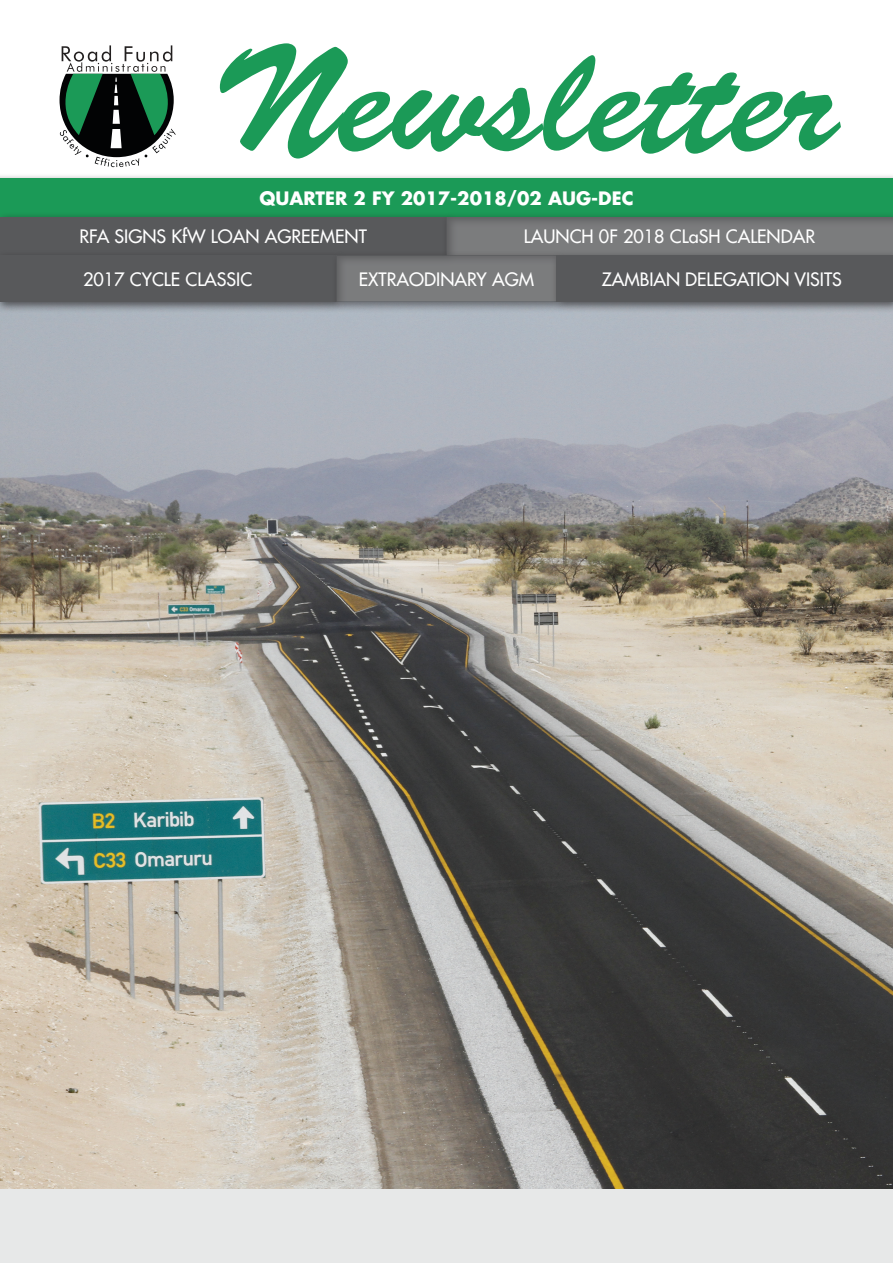
<style>
.page{position:relative;width:893px;height:1263px;background:#fff}
.page>*{position:absolute;margin:0;border:0;box-sizing:border-box;transform-origin:0 0}
.t1{font:151.5px "Brush Script Std";color:#1b9a57}
.t2{font:500 18px "Futura Std";color:#fff}
.t3{font:700 18px "Futura Std";color:#fff}
</style>
<div class="page">
<div style="left:0;top:1188px;width:893px;height:75px;background:#e7e8e8"></div>
<svg style="left:59px;top:45px;width:117px;height:122px"></svg>
<div style="left:0;top:173px;width:893px;height:55px;background:#231f20;opacity:.68"></div>
<div style="left:0;top:179px;width:893px;height:38px;background:#1b9a57"></div>
<div style="left:0;top:212px;width:458px;height:54px;background:#1b9253"></div>
<div style="left:0;top:217px;width:446px;height:38px;background:#58595b"></div>
<div style="left:441px;top:212px;width:452px;height:54px;background:#231f20;opacity:.68"></div>
<svg style="left:446px;top:217px;width:447px;height:33px;background:#777879"></svg>
<img style="left:0;top:313px;width:893px;height:875px">
<div style="left:0;top:250px;width:347px;height:63px;background:#231f20;opacity:.68"></div>
<div style="left:0;top:255px;width:336px;height:47px;background:#58595b"></div>
<div style="left:331px;top:250px;width:237px;height:63px;background:#231f20;opacity:.68"></div>
<div style="left:336px;top:255px;width:221px;height:47px;background:linear-gradient(to bottom,#757577,#7d7e7f)"></div>
<div style="left:551px;top:250px;width:342px;height:63px;background:#231f20;opacity:.68"></div>
<div style="left:557px;top:255px;width:336px;height:47px;background:#58595b"></div>
<p class="t1" style="left:213px;top:15px;width:628px">Newsletter</p>
<p class="t3" style="left:259px;top:186px;width:376px">QUARTER 2 FY 2017-2018/02 AUG-DEC</p>
<p class="t2" style="left:79px;top:225px;width:289px">RFA SIGNS KfW LOAN AGREEMENT</p>
<p class="t2" style="left:524px;top:225px;width:293px">LAUNCH 0F 2018 CLaSH CALENDAR</p>
<p class="t2" style="left:83px;top:268px;width:171px">2017 CYCLE CLASSIC</p>
<p class="t2" style="left:359px;top:268px;width:177px">EXTRAODINARY AGM</p>
<p class="t2" style="left:602px;top:268px;width:242px">ZAMBIAN DELEGATION VISITS</p>
</div>
